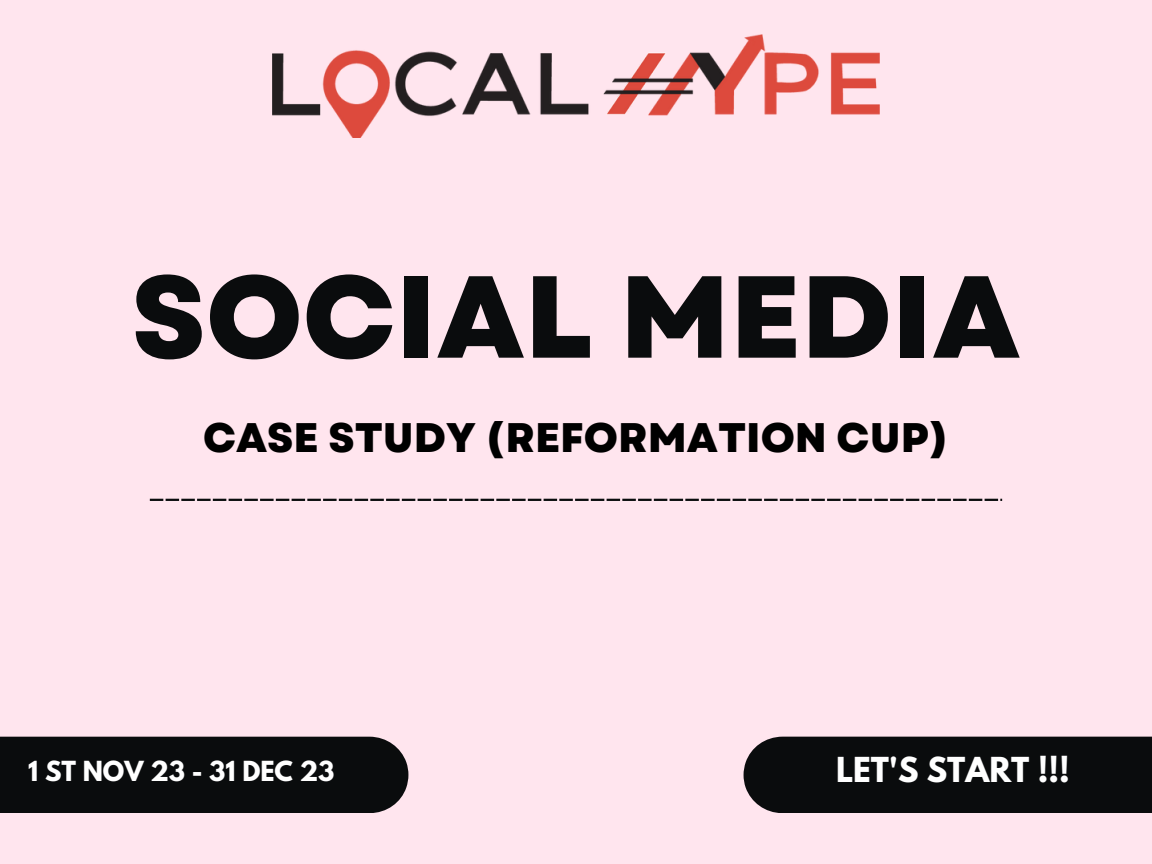
<style>
.page{position:relative;width:1152px;height:864px;background:#ffe5ee}
.page>*{position:absolute;margin:0;border:0;box-sizing:border-box;transform-origin:0 0}
.t1{font:800 116.4px "Garet";color:#0a0c0d}
.t2{font:800 41.25px "Garet";color:#000}
.t3{font:700 30.45px "League Spartan";color:#fff}
.t4{font:700 24.45px "League Spartan";color:#fff}
</style>
<div class="page">
<div style="left:0;top:737px;width:408px;height:76px;background:#0a0c0d"></div>
<div style="left:744px;top:737px;width:408px;height:76px;background:#0a0c0d"></div>
<svg style="left:150px;top:499px;width:852px;height:2px;background:#302d2f"></svg>
<img style="left:273px;top:35px;width:606px;height:102px">
<h1 class="t1" style="left:132px;top:233px;width:890px">SOCIAL MEDIA</h1>
<h2 class="t2" style="left:203px;top:408px;width:747px">CASE STUDY (REFORMATION CUP)</h2>
<p class="t4" style="left:28px;top:759px;width:308px">1 ST NOV 23 - 31 DEC 23</p>
<h3 class="t3" style="left:836px;top:754px;width:235px">LET'S START !!!</h3>
</div>
